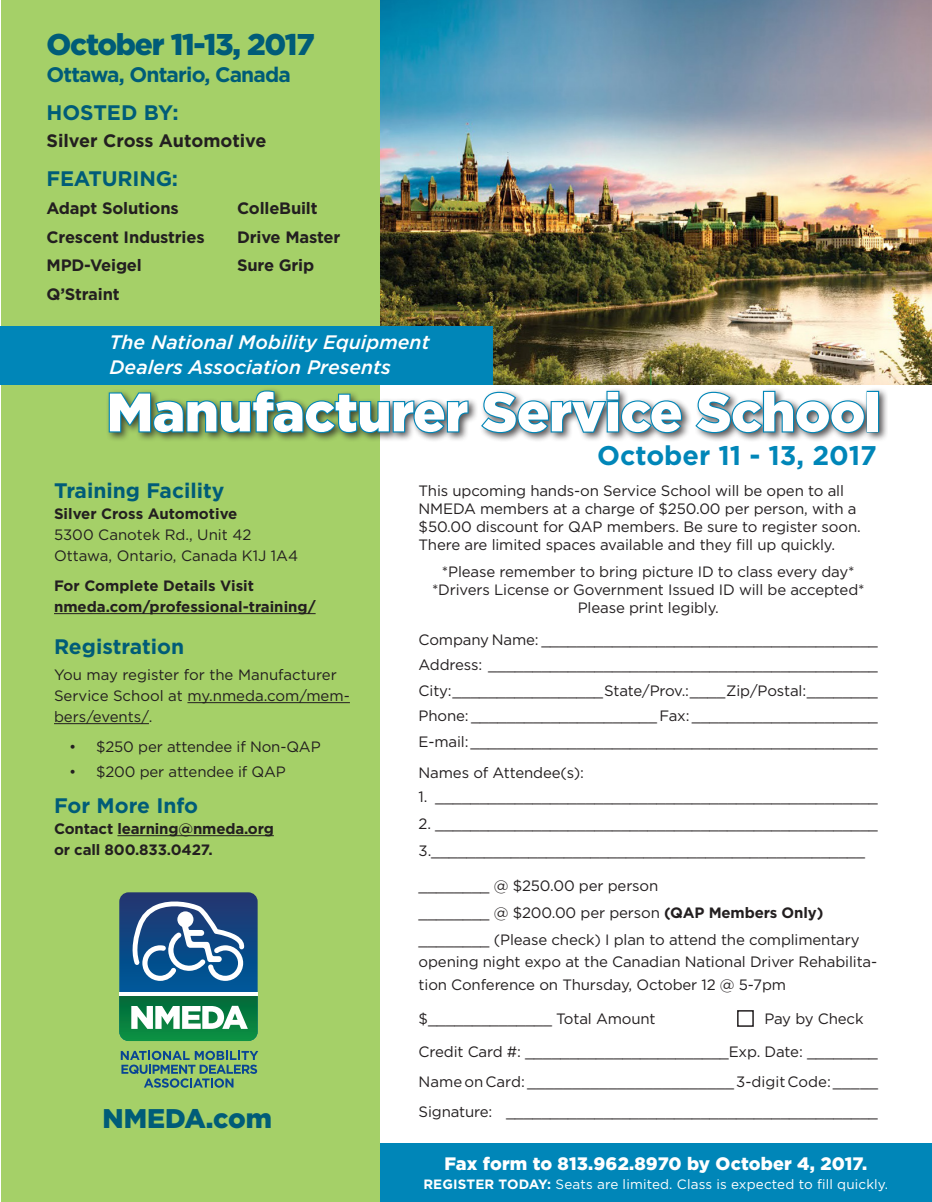
<style>
.page{position:relative;width:932px;height:1202px;background:#fff}
.page>*{position:absolute;margin:0;border:0;box-sizing:border-box;transform-origin:0 0}
.t1{font:900 54px "Gotham";letter-spacing:-.01em;color:#fff}
.t2{font:900 30px "Gotham";letter-spacing:-.04em;color:#005c78}
.t3{font:700 27px "Gotham";color:#0086b8}
.t4{font:900 27px "Gotham";color:#005c78}
.t5{font:700 21px "Gotham";letter-spacing:-.01em;color:#005c78}
.t6{font:700 21px "Gotham";letter-spacing:-.04em;color:#005c78}
.t7{font:italic 500 19.5px/25.5px "Gotham";color:#fff}
.t8{font:900 18px "Gotham";letter-spacing:.01em;color:#fff}
.t9{font:700 18px "Gotham";color:#231f20}
.t10{font:700 16.5px "Gotham";letter-spacing:-.01em;color:#231f20}
.t11{font:15px/18px "Gotham";letter-spacing:-.01em;color:#231f20}
.t12{font:700 15px/21px "Gotham";color:#231f20}
.t13{font:13.5px "Gotham";letter-spacing:.01em;color:#fff}
.s1{font-weight:700}
</style>
<div class="page">
<img style="left:379px;top:0;width:553px;height:385px">
<div style="left:379px;top:1143px;width:553px;height:59px;background:#0086b8"></div>
<div style="left:1px;top:0;width:378px;height:1202px;background:#a5d068"></div>
<div style="left:0;top:326px;width:492px;height:59px;background:#0086b8"></div>
<div style="left:106px;top:387px;width:782px;height:55px;background:#231f20;opacity:.75"></div>
<svg style="left:108px;top:389px;width:362px;height:45px"></svg>
<svg style="left:479px;top:390px;width:204px;height:44px"></svg>
<svg style="left:694px;top:390px;width:172px;height:44px"></svg>
<div style="left:866px;top:391px;width:13px;height:41px;border:2px solid #0086b8"></div>
<hr style="left:54px;top:613px;width:262px;height:1px;background:#231f20">
<hr style="left:187px;top:702px;width:163px;height:1px;background:#231f20">
<hr style="left:54px;top:723px;width:95px;height:1px;background:#231f20">
<hr style="left:117px;top:835px;width:157px;height:1px;background:#231f20">
<svg style="left:121px;top:1051px;width:137px;height:36px"></svg>
<svg style="left:119px;top:892px;width:139px;height:149px"></svg>
<div style="left:737px;top:1010px;width:17px;height:17px;border:2px solid #231f20"></div>
<p class="t2" style="left:46px;top:24px;width:270px">October 11-13, 2017</p>
<p class="t6" style="left:46px;top:61px;width:246px">Ottawa, Ontario, Canada</p>
<p class="t5" style="left:46px;top:98px;width:134px">HOSTED BY:</p>
<p class="t9" style="left:46px;top:128px;width:222px">Silver Cross Automotive</p>
<p class="t5" style="left:46px;top:164px;width:133px">FEATURING:</p>
<p class="t10" style="left:46px;top:197px;width:134px">Adapt Solutions</p>
<p class="t10" style="left:237px;top:197px;width:82px">ColleBuilt</p>
<p class="t10" style="left:46px;top:226px;width:160px">Crescent Industries</p>
<p class="t10" style="left:237px;top:226px;width:105px">Drive Master</p>
<p class="t10" style="left:46px;top:254px;width:97px">MPD-Veigel</p>
<p class="t10" style="left:237px;top:254px;width:79px">Sure Grip</p>
<p class="t10" style="left:46px;top:283px;width:75px">Q’Straint</p>
<p class="t7" style="left:110px;top:329px;width:322px">The National Mobility Equipment<br>Dealers Association Presents</p>
<p class="t1" style="left:106px;top:375px;width:776px">Manufacturer Service School</p>
<p class="t5" style="left:54px;top:477px;width:172px">Training Facility</p>
<p class="t12" style="left:54px;top:503px;width:185px">Silver Cross Automotive</p>
<p class="t11" style="left:54px;top:525px;width:199px">5300 Canotek Rd., Unit 42</p>
<p class="t11" style="left:54px;top:546px;width:246px">Ottawa, Ontario, Canada K1J 1A4</p>
<p class="t12" style="left:54px;top:575px;width:263px">For Complete Details Visit nmeda.com/professional-training/</p>
<p class="t5" style="left:54px;top:633px;width:132px">Registration</p>
<p class="t11" style="left:54px;top:663px;width:297px;line-height:21px">You may register for the Manufacturer<br>Service School at my.nmeda.com/mem&shy;bers/events/.</p>
<p class="t11" style="left:69px;top:737px;width:253px">• $250 per attendee if Non-QAP</p>
<p class="t11" style="left:69px;top:762px;width:218px">• $200 per attendee if QAP</p>
<p class="t5" style="left:54px;top:792px;width:146px">For More Info</p>
<p class="t12" style="left:54px;top:818px;width:221px">Contact learning@nmeda.org or call 800.833.0427.</p>
<p class="t4" style="left:102px;top:1100px;width:171px">NMEDA.com</p>
<p class="t3" style="left:597px;top:437px;width:281px">October 11 - 13, 2017</p>
<p class="t11" style="left:418px;top:482px;width:444px">This upcoming hands-on Service School will be open to all NMEDA members at a charge of $250.00 per person, with a $50.00 discount for QAP members. Be sure to register soon.<br>There are limited spaces available and they fill up quickly.</p>
<p class="t11" style="left:432px;top:563px;width:434px;text-align:center">*Please remember to bring picture ID to class every day* *Drivers License or Government Issued ID will be accepted*<br>Please print legibly.</p>
<p class="t11" style="left:418px;top:630px;width:461px">Company Name: ______________________________________</p>
<p class="t11" style="left:418px;top:656px;width:461px">Address: ____________________________________________</p>
<p class="t11" style="left:418px;top:677px;width:461px;line-height:25.5px;text-align:justify">City: _________________ State/Prov.: ____ Zip/Postal: ________ Phone: _____________________ Fax: _____________________ E-mail: ______________________________________________</p>
<p class="t11" style="left:418px;top:764px;width:167px">Names of Attendee(s):</p>
<p class="t11" style="left:418px;top:788px;width:461px">1. __________________________________________________</p>
<p class="t11" style="left:418px;top:815px;width:461px">2. __________________________________________________</p>
<p class="t11" style="left:418px;top:842px;width:448px">3._________________________________________________</p>
<p class="t11" style="left:418px;top:876px;width:241px">________ @ $250.00 per person</p>
<p class="t11" style="left:418px;top:903px;width:406px">________ @ $200.00 per person <span class="s1">(QAP Members Only)</span></p>
<p class="t11" style="left:418px;top:928px;width:460px;line-height:22.5px">________ (Please check) I plan to attend the complimentary opening night expo at the Canadian National Driver Rehabilita&shy;tion Conference on Thursday, October 12 @ 5-7pm</p>
<p class="t11" style="left:418px;top:1010px;width:239px">$______________ Total Amount</p>
<p class="t11" style="left:764px;top:1010px;width:101px">Pay by Check</p>
<p class="t11" style="left:418px;top:1043px;width:461px">Credit Card #: _______________________Exp. Date: ________</p>
<p class="t11" style="left:418px;top:1067px;width:461px;line-height:30px">Name on Card: _______________________ 3-digit Code: _____<br>Signature: __________________________________________</p>
<p class="t8" style="left:444px;top:1151px;width:424px">Fax form to 813.962.8970 by October 4, 2017.</p>
<p class="t13" style="left:423px;top:1175px;width:466px"><span class="s1">REGISTER TODAY:</span> Seats are limited. Class is expected to fill quickly.</p>
</div>
